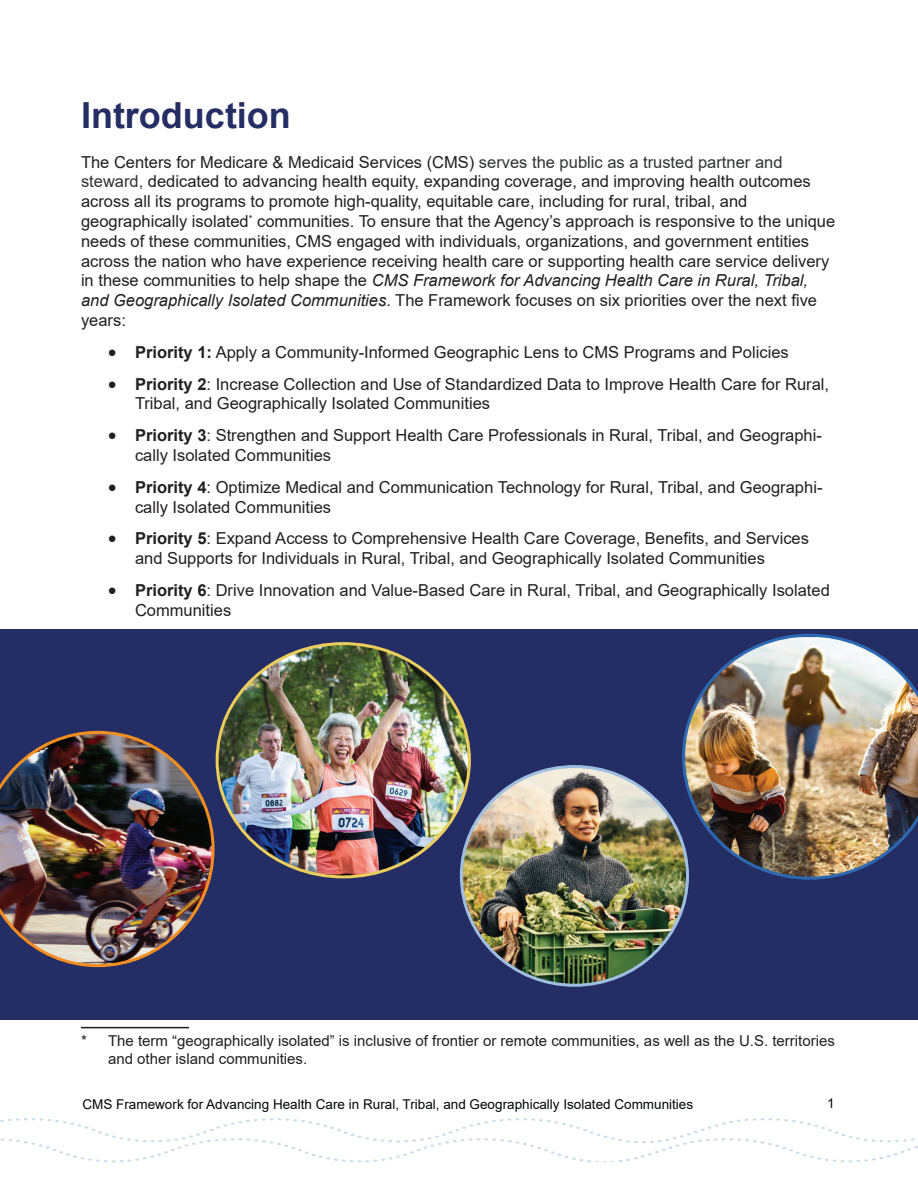
<style>
.page{position:relative;width:918px;height:1188px;background:#fff}
.page>*{position:absolute;margin:0;border:0;box-sizing:border-box;transform-origin:0 0}
.Heading_1{font:700 36px "Arial";color:#252d65}
.Body_Text{font:16.5px/19.8px "Arial";color:#231f20}
.t1{font:15px/18px "Arial";color:#231f20}
.t2{font:13.5px "Arial";color:#040706}
.t3{font:13.5px "Arial";color:#050806}
.s1{color:#313232}
.s2{font-style:italic}
.s3{font-weight:700}
</style>
<div class="page">
<svg style="left:0;top:1118px;width:918px;height:45px"></svg>
<div style="left:1px;top:629px;width:917px;height:391px;background:#252d65"></div>
<img style="left:0;top:731px;width:215px;height:236px">
<img style="left:217px;top:644px;width:252px;height:233px">
<img style="left:461px;top:767px;width:226px;height:217px">
<img style="left:682px;top:634px;width:236px;height:246px">
<hr style="left:81px;top:1027px;width:108px;height:1px;background:#231f20">
<h1 class="Heading_1" style="left:81px;top:90px;width:211px">Introduction</h1>
<p class="Body_Text" style="left:81px;top:152px;width:756px">The Centers for Medicare &amp; Medicaid Services (CMS) <span class="s1">serves the public as a trusted partner and steward,</span> dedicated to advancing health equity<span class="s1">,</span> expanding coverage, and improving health outcomes across all its programs to promote high-quality, equitable care, including for rural, tribal, and geographically isolated<sup>*</sup> communities. To ensure that the Agency’s approach is responsive to the unique needs of these communities, CMS engaged with individuals, organizations, and government entities across the nation who have experience receiving health care or supporting health care service delivery in these communities to help shape the <span class="s2">CMS Framework for Advancing Health Care in Rural, Tribal, and Geographically Isolated Communities</span>. The Framework focuses on six priorities over the next five years:</p>
<p class="Body_Text" style="left:108px;top:342px;width:682px">• <span class="s3">Priority 1:</span> Apply a Community-Informed Geographic Lens to CMS Programs and Policies</p>
<p class="Body_Text" style="left:135px;top:374px;width:696px;text-indent:-27px">• <span class="s3">Priority 2</span>: Increase Collection and Use of Standardized Data to Improve Health Care for Rural,<br>Tribal, and Geographically Isolated Communities</p>
<p class="Body_Text" style="left:135px;top:425px;width:688px;text-indent:-27px">• <span class="s3">Priority 3</span>: Strengthen and Support Health Care Professionals in Rural, Tribal, and Geographi&shy;cally Isolated Communities</p>
<p class="Body_Text" style="left:135px;top:477px;width:689px;text-indent:-27px">• <span class="s3">Priority 4</span>: Optimize Medical and Communication Technology for Rural, Tribal, and Geographi&shy;cally Isolated Communities</p>
<p class="Body_Text" style="left:135px;top:529px;width:676px;text-indent:-27px">• <span class="s3">Priority 5</span>: Expand Access to Comprehensive Health Care Coverage, Benefits, and Services and Supports for Individuals in Rural, Tribal, and Geographically Isolated Communities</p>
<p class="Body_Text" style="left:135px;top:580px;width:696px;text-indent:-27px">• <span class="s3">Priority 6</span>: Drive Innovation and Value-Based Care in Rural, Tribal, and Geographically Isolated<br>Communities</p>
<p class="t1" style="left:108px;top:1031px;width:728px;text-indent:-27px">* The term “geographically isolated” is inclusive of frontier or remote communities, as well as the U.S. territories and other island communities.</p>
<p class="t2" style="left:82px;top:1095px;width:612px">CMS Framework for Advancing Health Care in Rural, Tribal, and Geographically Isolated Communities</p>
<p class="t3" style="left:827px;top:1094px;width:9px">1</p>
</div>
